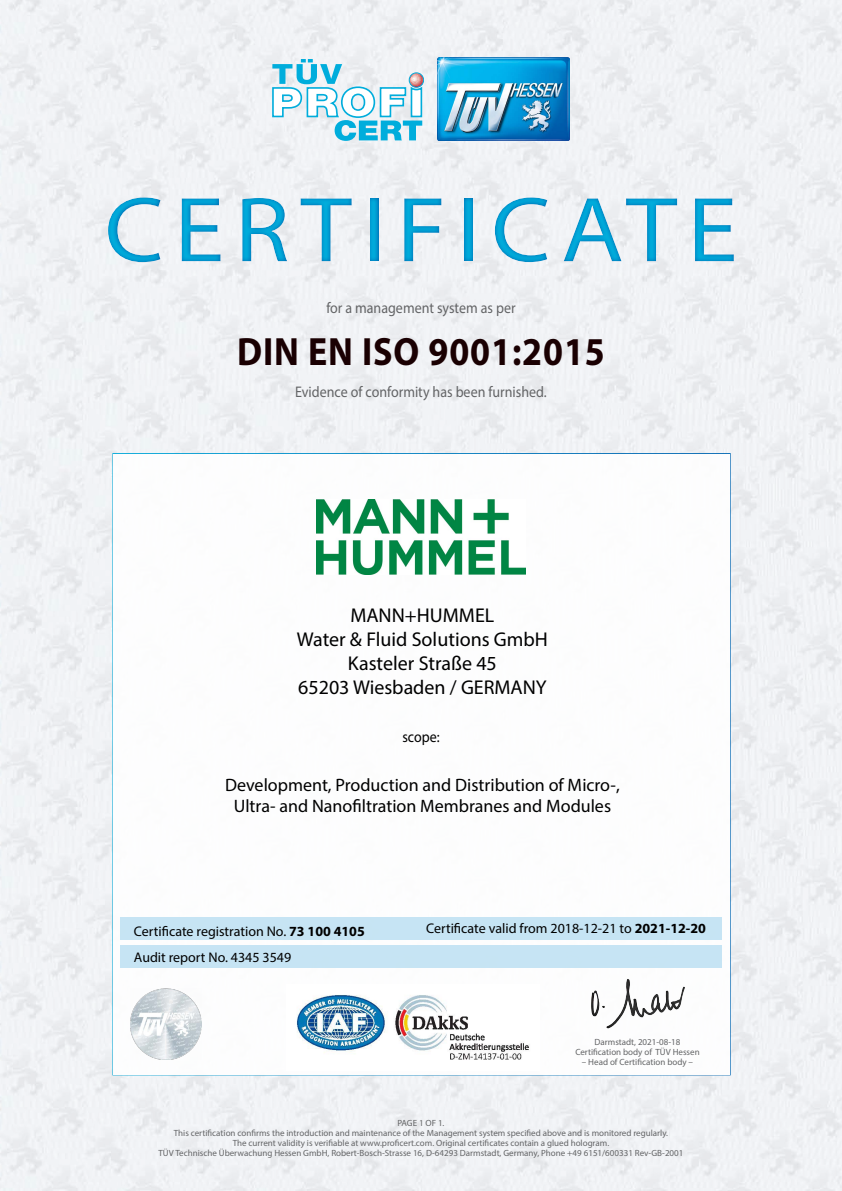
<style>
.page{position:relative;width:842px;height:1191px;background:#fff}
.page>*{position:absolute;margin:0;border:0;box-sizing:border-box;transform-origin:0 0}
.t1{font:93px "Myriad Pro";letter-spacing:.1em;color:#00addc;scale:1.1 1}
.t2{font:700 39.6px "Myriad Pro";letter-spacing:.025em;color:#1a0002;scale:.91 1}
.t3{font:20px/24px "Myriad Pro";color:#000;text-align:center}
.t4{font:18px/21.6px "Myriad Pro";color:#000;text-align:center}
.t5{font:15.4px "Myriad Pro";color:#636466;scale:.91 1}
.t6{font:15.4px "Myriad Pro";color:#000;scale:.91 1}
.t7{font:14px/26px "Myriad Pro";color:#000}
.t8{font:9px/10px "Myriad Pro";color:#636466;text-align:center}
.s1{font-weight:700}
</style>
<div class="page">
<img style="left:0;top:0;width:842px;height:1191px">
<img style="left:437px;top:57px;width:132px;height:83px">
<svg style="left:272px;top:59px;width:152px;height:82px"></svg>
<div style="left:112px;top:453px;width:619px;height:622px;background:#fff;border:2px solid #fff"></div>
<div style="left:120px;top:945px;width:602px;height:23px;background:#c0e2f3"></div>
<div style="left:121px;top:917px;width:601px;height:22px;background:#c0e2f3"></div>
<img style="left:296px;top:995px;width:234px;height:65px">
<img style="left:749px;top:906px;width:78px;height:54px">
<img style="left:736px;top:795px;width:97px;height:40px">
<img style="left:737px;top:681px;width:95px;height:34px">
<img style="left:738px;top:576px;width:93px;height:35px">
<img style="left:737px;top:479px;width:91px;height:36px">
<img style="left:591px;top:979px;width:94px;height:50px">
<div style="left:0;top:172px;width:842px;height:114px;background:#006bb6;opacity:.75"></div>
<img style="left:130px;top:988px;width:71px;height:71px">
<img style="left:317px;top:499px;width:208px;height:76px">
<h1 class="t1" style="left:104px;top:173px;width:577px">CERTIFICATE</h1>
<h3 class="t5" style="left:326px;top:298px;width:209px">for a management system as per</h3>
<h2 class="t2" style="left:237px;top:326px;width:406px">DIN EN ISO 9001:2015</h2>
<h3 class="t5" style="left:295px;top:382px;width:278px">Evidence of conformity has been furnished.</h3>
<h3 class="t3" style="left:297px;top:603px;width:253px">MANN+HUMMEL<br>Water &amp; Fluid Solutions GmbH<br>Kasteler Straße 45<br>65203 Wiesbaden / GERMANY</h3>
<h3 class="t6" style="left:402px;top:727px;width:42px">scope:</h3>
<h3 class="t4" style="left:225px;top:773px;width:396px">Development, Production and Distribution of Micro-,<br>Ultra- and Nanofiltration Membranes and Modules</h3>
<h3 class="t7" style="left:134px;top:917px;width:232px">Certificate registration No. <span class="s1">73 100 4105<br></span>Audit report No. 4345 3549</h3>
<h3 class="t7" style="left:426px;top:915px;width:281px">Certificate valid from 2018-12-21 to <span class="s1">2021-12-20</span></h3>
<p class="t8" style="left:575px;top:1037px;width:126px">Darmstadt, 2021-08-18<br>Certification body of TÜV Hessen</p>
<p class="t8" style="left:582px;top:1057px;width:113px">– Head of Certification body –</p>
<p class="t8" style="left:159px;top:1118px;width:526px">PAGE 1 OF 1.<br>This certification confirms the introduction and maintenance of the Management system specified above and is monitored regularly.<br>The current validity is verifiable at www.proficert.com. Original certificates contain a glued hologram.<br>TÜV Technische Überwachung Hessen GmbH, Robert-Bosch-Strasse 16, D-64293 Darmstadt, Germany, Phone +49 6151/600331 Rev-GB-2001</p>
</div>
